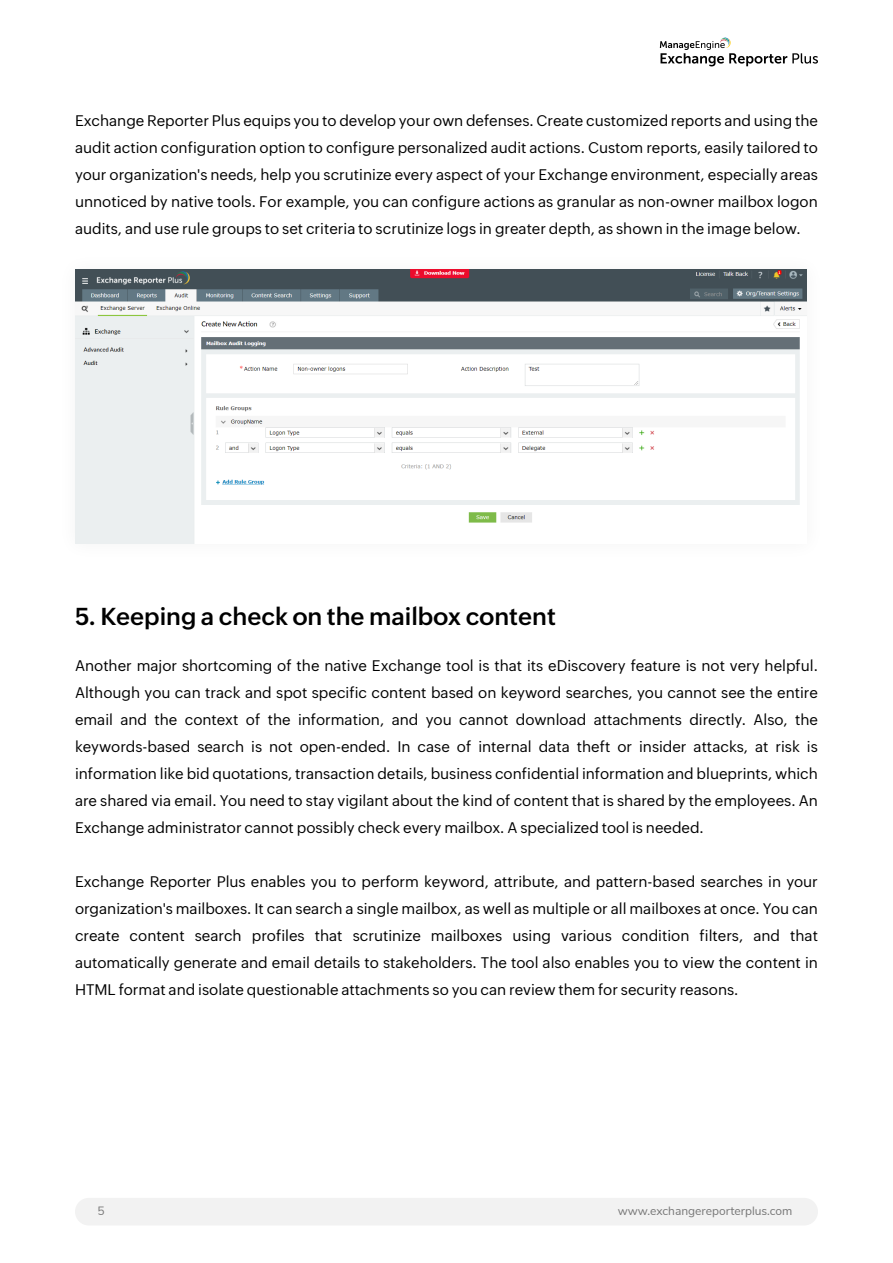
<style>
.page{position:relative;width:893px;height:1263px;background:#fff}
.page>*{position:absolute;margin:0;border:0;box-sizing:border-box;transform-origin:0 0}
.t1{font:600 24px "Zoho Puvi";color:#000}
.t2{font:15px/27px "Zoho Puvi";color:#000;text-align:justify}
.t3{font:12px "Nunito Sans";color:#777}
</style>
<div class="page">
<svg style="left:660px;top:37px;width:158px;height:29px"></svg>
<div style="left:75px;top:1198px;width:743px;height:27px;background:#f2f2f2;border-radius:14px"></div>
<img style="left:75px;top:269px;width:731px;height:274px">
<p class="t2" style="left:75px;top:106px;width:744px">Exchange Reporter Plus equips you to develop your own defenses. Create customized reports and using the audit action configuration option to configure personalized audit actions. Custom reports, easily tailored to your organization's needs, help you scrutinize every aspect of your Exchange environment, especially areas unnoticed by native tools. For example, you can configure actions as granular as non-owner mailbox logon audits, and use rule groups to set criteria to scrutinize logs in greater depth, as shown in the image below.</p>
<h1 class="t1" style="left:75px;top:597px;width:482px">5. Keeping a check on the mailbox content</h1>
<p class="t2" style="left:75px;top:651px;width:745px">Another major shortcoming of the native Exchange tool is that its eDiscovery feature is not very helpful.<br>Although you can track and spot specific content based on keyword searches, you cannot see the entire email and the context of the information, and you cannot download attachments directly. Also, the keywords-based search is not open-ended. In case of internal data theft or insider attacks, at risk is information like bid quotations, transaction details, business confidential information and blueprints, which are shared via email. You need to stay vigilant about the kind of content that is shared by the employees. An Exchange administrator cannot possibly check every mailbox. A specialized tool is needed.</p>
<p class="t2" style="left:75px;top:867px;width:744px">Exchange Reporter Plus enables you to perform keyword, attribute, and pattern-based searches in your organization's mailboxes. It can search a single mailbox, as well as multiple or all mailboxes at once. You can create content search profiles that scrutinize mailboxes using various condition filters, and that automatically generate and email details to stakeholders. The tool also enables you to view the content in HTML format and isolate questionable attachments so you can review them for security reasons.</p>
<p class="t3" style="left:98px;top:1202px;width:9px">5</p>
<p class="t3" style="left:618px;top:1202px;width:176px">www.exchangereporterplus.com</p>
</div>
